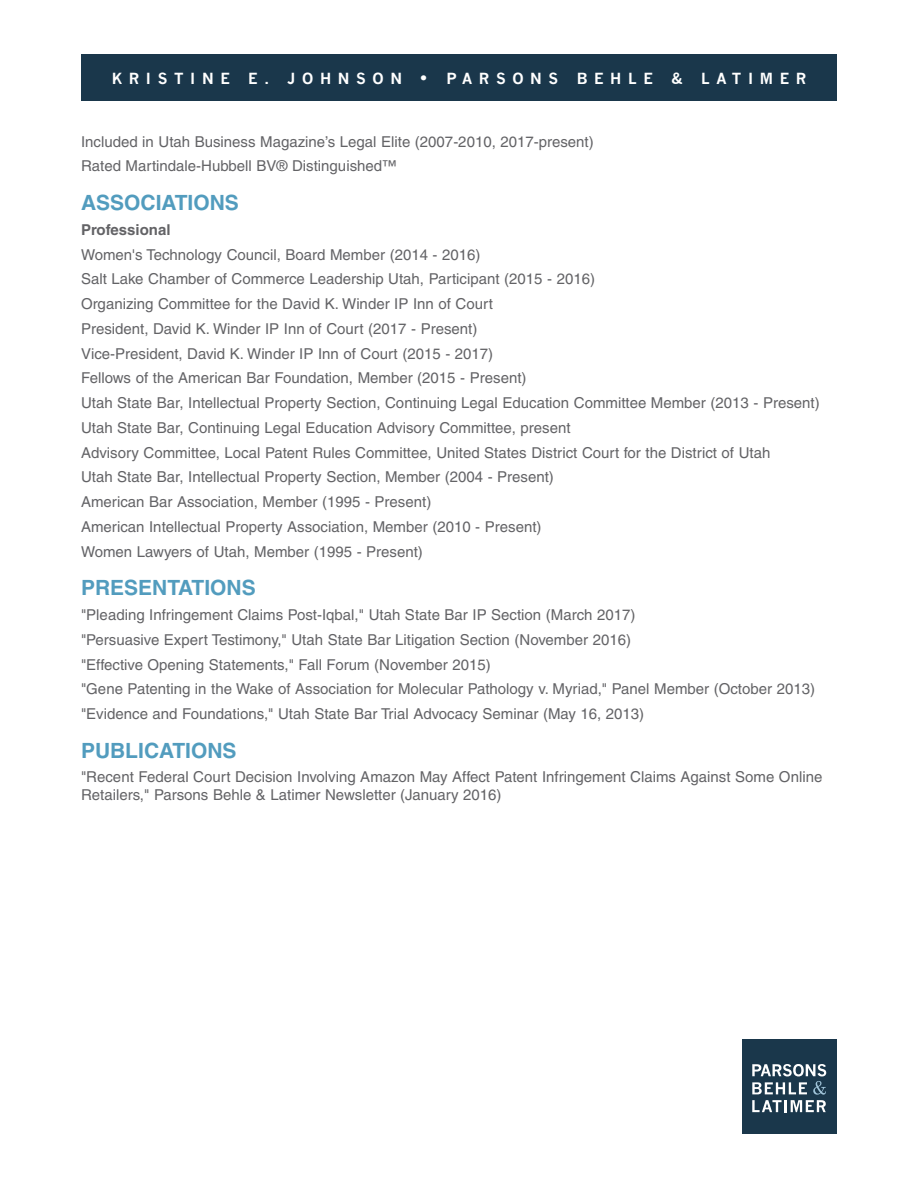
<style>
.page{position:relative;width:918px;height:1188px;background:#fff}
.page>*{position:absolute;margin:0;border:0;box-sizing:border-box;transform-origin:0 0}
.lists{font:700 21px "Helvetica CE";color:#529cbe}
.lists-2{font:15px/18px "Helvetica CE";color:#636366}
.Subhead{font:15px "Helvetica CE";color:#636366}
.t1{font:700 15px "News Gothic";letter-spacing:.44em;color:#fff}
.lists-3{font:700 15px "Helvetica CE";color:#636366}
.s1{font-size:18px}
</style>
<div class="page">
<div style="left:81px;top:54px;width:756px;height:47px;background:#1a374b"></div>
<div style="left:742px;top:1040px;width:95px;height:94px;background:#1a374b"></div>
<svg style="left:752px;top:1064px;width:74px;height:48px"></svg>
<p class="t1" style="left:112px;top:70px;width:317px">KRISTINE E. JOHNSON <span class="s1">•</span></p>
<p class="t1" style="left:447px;top:70px;width:361px">PARSONS BEHLE &amp; LATIMER</p>
<p class="Subhead" style="left:81px;top:133px;width:514px">Included in Utah Business Magazine’s Legal Elite (2007-2010, 2017-present)</p>
<p class="Subhead" style="left:81px;top:157px;width:318px">Rated Martindale-Hubbell BV® Distinguished™</p>
<p class="lists" style="left:81px;top:190px;width:159px">ASSOCIATIONS</p>
<p class="lists-3" style="left:81px;top:220px;width:91px">Professional</p>
<p class="lists-2" style="left:81px;top:245px;width:401px">Women's Technology Council, Board Member (2014 - 2016)</p>
<p class="lists-2" style="left:81px;top:270px;width:516px">Salt Lake Chamber of Commerce Leadership Utah, Participant (2015 - 2016)</p>
<p class="lists-2" style="left:81px;top:295px;width:413px">Organizing Committee for the David K. Winder IP Inn of Court</p>
<p class="lists-2" style="left:81px;top:320px;width:398px">President, David K. Winder IP Inn of Court (2017 - Present)</p>
<p class="lists-2" style="left:81px;top:344px;width:414px">Vice-President, David K. Winder IP Inn of Court (2015 - 2017)</p>
<p class="lists-2" style="left:81px;top:369px;width:447px">Fellows of the American Bar Foundation, Member (2015 - Present)</p>
<p class="lists-2" style="left:81px;top:394px;width:740px">Utah State Bar, Intellectual Property Section, Continuing Legal Education Committee Member (2013 - Present)</p>
<p class="lists-2" style="left:81px;top:419px;width:491px">Utah State Bar, Continuing Legal Education Advisory Committee, present</p>
<p class="lists-2" style="left:81px;top:443px;width:691px">Advisory Committee, Local Patent Rules Committee, United States District Court for the District of Utah</p>
<p class="lists-2" style="left:81px;top:468px;width:474px">Utah State Bar, Intellectual Property Section, Member (2004 - Present)</p>
<p class="lists-2" style="left:81px;top:493px;width:352px">American Bar Association, Member (1995 - Present)</p>
<p class="lists-2" style="left:81px;top:518px;width:462px">American Intellectual Property Association, Member (2010 - Present)</p>
<p class="lists-2" style="left:81px;top:542px;width:343px">Women Lawyers of Utah, Member (1995 - Present)</p>
<p class="lists" style="left:81px;top:575px;width:176px">PRESENTATIONS</p>
<p class="lists-2" style="left:81px;top:606px;width:556px">"Pleading Infringement Claims Post-Iqbal," Utah State Bar IP Section (March 2017)</p>
<p class="lists-2" style="left:81px;top:630px;width:552px">"Persuasive Expert Testimony," Utah State Bar Litigation Section (November 2016)</p>
<p class="lists-2" style="left:81px;top:655px;width:411px">"Effective Opening Statements," Fall Forum (November 2015)</p>
<p class="lists-2" style="left:81px;top:680px;width:736px">"Gene Patenting in the Wake of Association for Molecular Pathology v. Myriad," Panel Member (October 2013)</p>
<p class="lists-2" style="left:81px;top:705px;width:565px">"Evidence and Foundations," Utah State Bar Trial Advocacy Seminar (May 16, 2013)</p>
<p class="lists" style="left:81px;top:738px;width:157px">PUBLICATIONS</p>
<p class="lists-2" style="left:81px;top:768px;width:743px">"Recent Federal Court Decision Involving Amazon May Affect Patent Infringement Claims Against Some Online<br>Retailers," Parsons Behle &amp; Latimer Newsletter (January 2016)</p>
</div>
